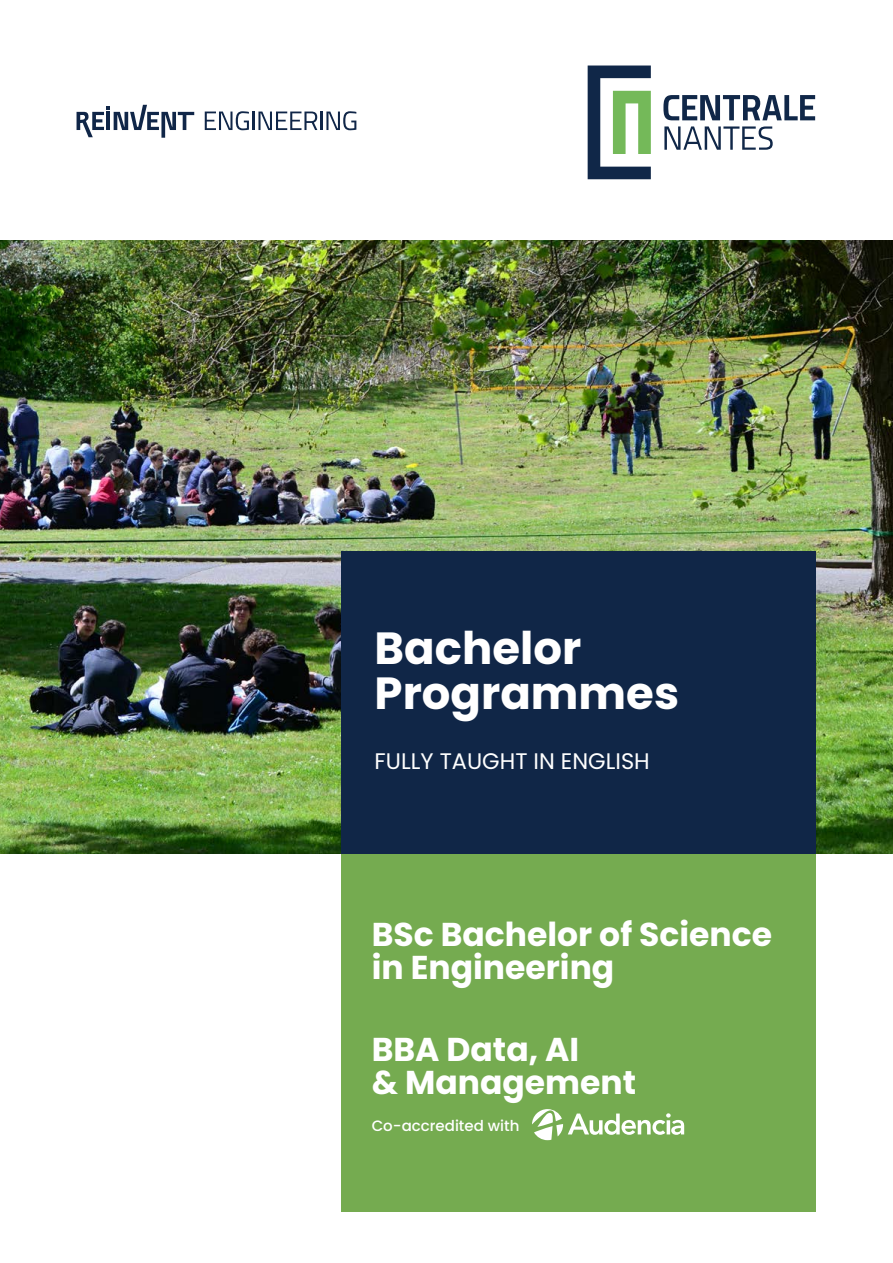
<style>
.page{position:relative;width:893px;height:1263px;background:#fff}
.page>*{position:absolute;margin:0;border:0;box-sizing:border-box;transform-origin:0 0}
.t1{font:700 45px/45px "Poppins";color:#fff}
.t2{font:700 33px/33px "Poppins";color:#fff}
.t3{font:22.5px "Poppins";color:#fff}
.t4{font:500 15px "Poppins";color:#fff}
</style>
<div class="page">
<img style="left:0;top:240px;width:893px;height:614px">
<div style="left:341px;top:854px;width:474px;height:358px;background:#75ab50"></div>
<div style="left:341px;top:551px;width:474px;height:303px;background:#102647"></div>
<svg style="left:532px;top:1109px;width:152px;height:31px"></svg>
<svg style="left:663px;top:95px;width:152px;height:25px"></svg>
<svg style="left:664px;top:126px;width:109px;height:24px"></svg>
<svg style="left:588px;top:66px;width:63px;height:113px"></svg>
<svg style="left:205px;top:111px;width:151px;height:19px"></svg>
<svg style="left:77px;top:105px;width:117px;height:33px"></svg>
<h1 class="t1" style="left:375px;top:626px;width:306px">Bachelor<br>Programmes</h1>
<p class="t3" style="left:375px;top:748px;width:277px">FULLY TAUGHT IN ENGLISH</p>
<p class="t2" style="left:372px;top:918px;width:402px">BSc Bachelor of Science in Engineering</p>
<p class="t2" style="left:372px;top:1033px;width:266px">BBA Data, AI<br>&amp; Management</p>
<p class="t4" style="left:372px;top:1116px;width:149px">Co-accredited with</p>
</div>
